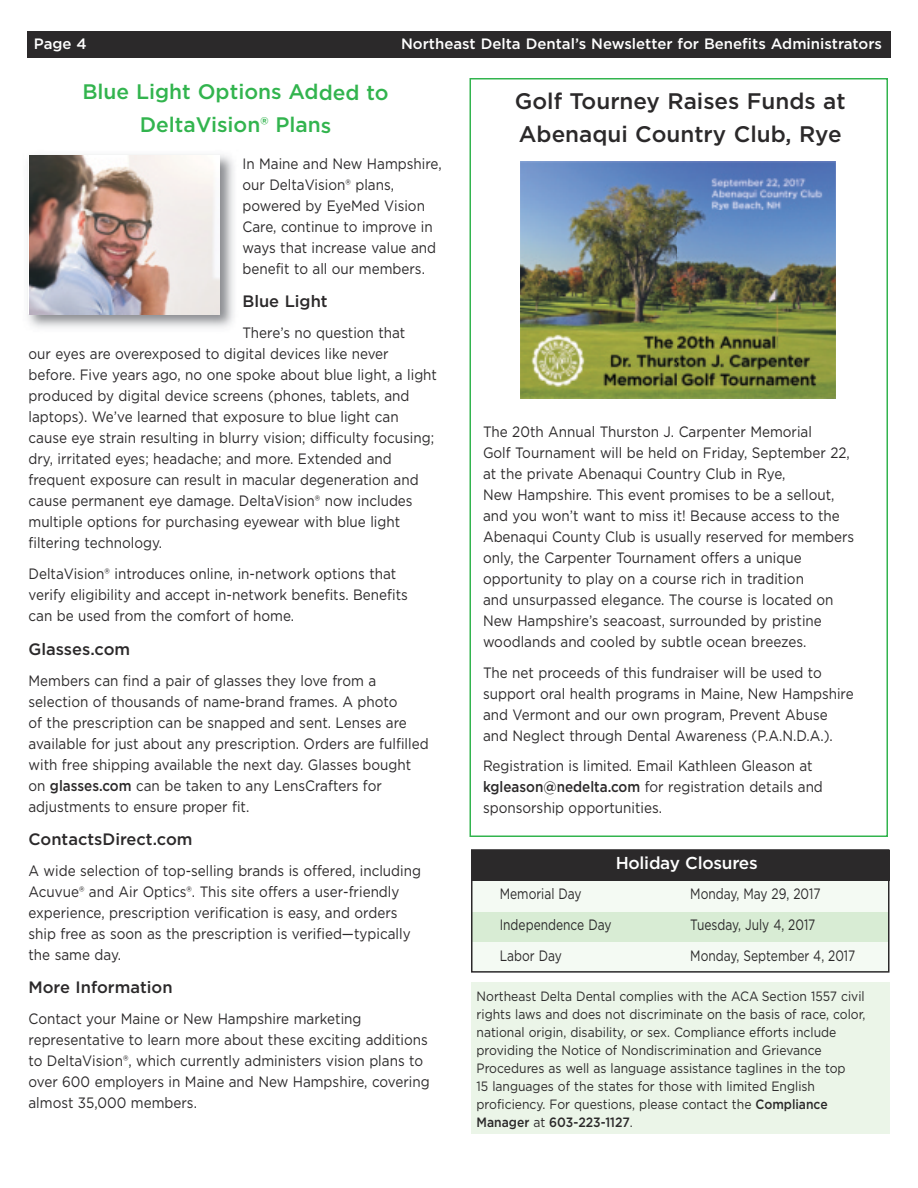
<style>
.page{position:relative;width:918px;height:1188px;background:#fff}
.page>*{position:absolute;margin:0;border:0;box-sizing:border-box;transform-origin:0 0}
.t1{font:500 22.5px/33px "Gotham";color:#2b292a}
.t2{font:500 21px/33px "Gotham";color:#32b44e;text-align:center}
.t3{font:500 17.25px "Gotham";letter-spacing:-.015em;color:#fff}
.t4{font:500 16.5px "Gotham";color:#2b292a}
.t5{font:15px/21px "Gotham";color:#2b292a;scale:.9 1}
.t6{font:15px "Gotham";color:#2b292a;scale:.8 1}
.t7{font:500 15px "Gotham";color:#fff}
.t8{font:13.5px/18px "Gotham";color:#2b292a;scale:.9 1}
.s1{font-weight:500}
</style>
<div class="page">
<div style="left:470px;top:78px;width:418px;height:759px;border:2px solid #32b44e"></div>
<div style="left:27px;top:31px;width:864px;height:27px;background:#2b292a"></div>
<div style="left:471px;top:856px;width:417px;height:116px;background:#f4faf3"></div>
<div style="left:471px;top:850px;width:418px;height:31px;background:#2b292a"></div>
<div style="left:472px;top:913px;width:416px;height:29px;background:#d8ecd4"></div>
<div style="left:471px;top:982px;width:418px;height:151px;background:#ebf5e8"></div>
<div style="left:471px;top:849px;width:419px;height:124px;border:2px solid #2b292a"></div>
<img style="left:27px;top:154px;width:207px;height:174px">
<img style="left:29px;top:156px;width:191px;height:158px">
<img style="left:520px;top:162px;width:316px;height:236px">
<p class="t7" style="left:34px;top:38px;width:54px">Page 4</p>
<p class="t7" style="left:401px;top:38px;width:482px">Northeast Delta Dental’s Newsletter for Benefits Administrators</p>
<h2 class="t2" style="left:82px;top:77px;width:308px">Blue Light Options Added to<br>DeltaVision® Plans</h2>
<h1 class="t1" style="left:515px;top:86px;width:332px">Golf Tourney Raises Funds at<br>Abenaqui Country Club, Rye</h1>
<p class="t5" style="left:242px;top:154px;width:223px">In Maine and New Hampshire, our DeltaVision® plans, powered by EyeMed Vision<br>Care, continue to improve in ways that increase value and benefit to all our members.</p>
<p class="t4" style="left:242px;top:295px;width:87px">Blue Light</p>
<p class="t5" style="left:29px;top:323px;width:455px;text-indent:214px">There’s no question that<br>our eyes are overexposed to digital devices like never before. Five years ago, no one spoke about blue light, a light produced by digital device screens (phones, tablets, and laptops). We’ve learned that exposure to blue light can cause eye strain resulting in blurry vision; difficulty focusing; dry, irritated eyes; headache; and more. Extended and frequent exposure can result in macular degeneration and cause permanent eye damage. DeltaVision® now includes multiple options for purchasing eyewear with blue light filtering technology.</p>
<p class="t5" style="left:29px;top:564px;width:423px">DeltaVision® introduces online, in-network options that verify eligibility and accept in-network benefits. Benefits can be used from the comfort of home.</p>
<p class="t4" style="left:28px;top:643px;width:103px">Glasses.com</p>
<p class="t5" style="left:29px;top:671px;width:446px">Members can find a pair of glasses they love from a selection of thousands of name-brand frames. A photo<br>of the prescription can be snapped and sent. Lenses are available for just about any prescription. Orders are fulfilled with free shipping available the next day. Glasses bought on <span class="s1">glasses.com</span> can be taken to any LensCrafters for adjustments to ensure proper fit.</p>
<p class="t4" style="left:28px;top:833px;width:166px">ContactsDirect.com</p>
<p class="t5" style="left:29px;top:861px;width:438px">A wide selection of top-selling brands is offered, including Acuvue® and Air Optics®. This site offers a user-friendly experience, prescription verification is easy, and orders ship free as soon as the prescription is verified—typically the same day.</p>
<p class="t4" style="left:28px;top:981px;width:146px">More Information</p>
<p class="t5" style="left:29px;top:1009px;width:447px">Contact your Maine or New Hampshire marketing representative to learn more about these exciting additions to DeltaVision®, which currently administers vision plans to over 600 employers in Maine and New Hampshire, covering almost 35,000 members.</p>
<p class="t5" style="left:483px;top:422px;width:414px">The 20th Annual Thurston J. Carpenter Memorial<br>Golf Tournament will be held on Friday, September 22, at the private Abenaqui Country Club in Rye,<br>New Hampshire. This event promises to be a sellout, and you won’t want to miss it! Because access to the Abenaqui County Club is usually reserved for members only, the Carpenter Tournament offers a unique opportunity to play on a course rich in tradition<br>and unsurpassed elegance. The course is located on New Hampshire’s seacoast, surrounded by pristine woodlands and cooled by subtle ocean breezes.</p>
<p class="t5" style="left:483px;top:663px;width:413px">The net proceeds of this fundraiser will be used to support oral health programs in Maine, New Hampshire and Vermont and our own program, Prevent Abuse and Neglect through Dental Awareness (P.A.N.D.A.).</p>
<p class="t5" style="left:483px;top:757px;width:379px">Registration is limited. Email Kathleen Gleason at <span class="s1">kgleason@nedelta.com</span> for registration details and sponsorship opportunities.</p>
<p class="t3" style="left:616px;top:857px;width:144px">Holiday Closures</p>
<p class="t6" style="left:500px;top:888px;width:104px">Memorial Day</p>
<p class="t6" style="left:690px;top:888px;width:164px">Monday, May 29, 2017</p>
<p class="t6" style="left:500px;top:919px;width:141px">Independence Day</p>
<p class="t6" style="left:690px;top:919px;width:158px">Tuesday, July 4, 2017</p>
<p class="t6" style="left:500px;top:950px;width:79px">Labor Day</p>
<p class="t6" style="left:690px;top:950px;width:208px">Monday, September 4, 2017</p>
<p class="t8" style="left:477px;top:988px;width:434px">Northeast Delta Dental complies with the ACA Section 1557 civil rights laws and does not discriminate on the basis of race, color, national origin, disability, or sex. Compliance efforts include providing the Notice of Nondiscrimination and Grievance Procedures as well as language assistance taglines in the top<br>15 languages of the states for those with limited English proficiency. For questions, please contact the <span class="s1">Compliance Manager</span> at <span class="s1">603-223-1127</span>.</p>
</div>
